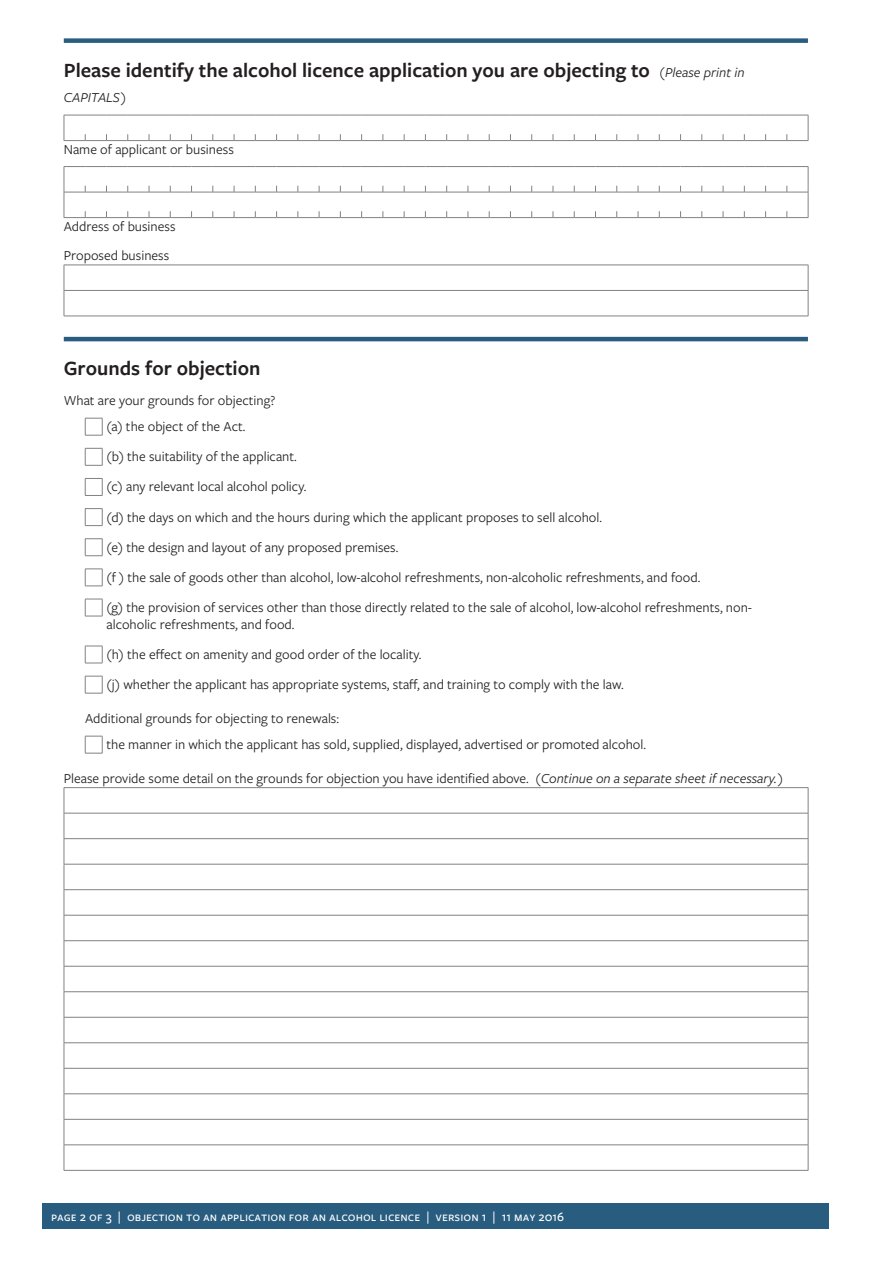
<style>
.page{position:relative;width:893px;height:1263px;background:#fff}
.page>*{position:absolute;margin:0;border:0;box-sizing:border-box;transform-origin:0 0}
.Section_heading_with_rule_above{font:600 21px "Freight Sans Pro";color:#231f20}
.Body_text{font:14.25px/17.1px "Freight Sans Pro";color:#231f20}
.Field_label{font:14.25px "Freight Sans Pro";color:#231f20}
.Section_heading_with_rule_above-2{font:italic 14.25px "Freight Sans Pro";color:#231f20}
.t1{font:500 13.5px "Freight Sans Pro";color:#fff}
.s1{font-weight:400;font-style:italic;font-size:14.25px}
.s2{font-style:italic}
</style>
<div class="page">
<div style="left:43px;top:1203px;width:786px;height:26px;background:#295d80"></div>
<div style="left:64px;top:38px;width:744px;height:5px;background:#295d80"></div>
<hr style="left:64px;top:337px;width:744px;height:4px;background:#295d80">
<svg style="left:64px;top:115px;width:745px;height:26px"></svg>
<svg style="left:64px;top:166px;width:745px;height:52px"></svg>
<svg style="left:64px;top:265px;width:745px;height:51px"></svg>
<hr style="left:64px;top:316px;width:744px;height:1px;background:#808285">
<svg style="left:85px;top:418px;width:18px;height:18px"></svg>
<svg style="left:85px;top:448px;width:18px;height:18px"></svg>
<svg style="left:85px;top:478px;width:18px;height:18px"></svg>
<svg style="left:85px;top:508px;width:18px;height:18px"></svg>
<svg style="left:85px;top:538px;width:18px;height:18px"></svg>
<svg style="left:85px;top:569px;width:18px;height:18px"></svg>
<svg style="left:85px;top:599px;width:18px;height:18px"></svg>
<svg style="left:85px;top:646px;width:18px;height:18px"></svg>
<svg style="left:85px;top:676px;width:18px;height:18px"></svg>
<svg style="left:85px;top:736px;width:18px;height:18px"></svg>
<svg style="left:65px;top:788px;width:743px;height:382px"></svg>
<hr style="left:64px;top:813px;width:744px;height:1px;background:#808285">
<hr style="left:64px;top:787px;width:744px;height:1px;background:#808285">
<hr style="left:64px;top:838px;width:744px;height:1px;background:#808285">
<hr style="left:64px;top:864px;width:744px;height:1px;background:#808285">
<hr style="left:64px;top:889px;width:744px;height:1px;background:#808285">
<hr style="left:64px;top:915px;width:744px;height:1px;background:#808285">
<hr style="left:64px;top:940px;width:744px;height:1px;background:#808285">
<hr style="left:64px;top:966px;width:744px;height:1px;background:#808285">
<hr style="left:64px;top:991px;width:744px;height:1px;background:#808285">
<hr style="left:64px;top:1017px;width:744px;height:1px;background:#808285">
<hr style="left:64px;top:1042px;width:744px;height:1px;background:#808285">
<hr style="left:64px;top:1068px;width:744px;height:1px;background:#808285">
<hr style="left:64px;top:1093px;width:744px;height:1px;background:#808285">
<hr style="left:64px;top:1119px;width:744px;height:1px;background:#808285">
<hr style="left:64px;top:1144px;width:744px;height:1px;background:#808285">
<svg style="left:64px;top:788px;width:1px;height:382px"></svg>
<svg style="left:808px;top:788px;width:1px;height:382px"></svg>
<hr style="left:64px;top:1170px;width:744px;height:1px;background:#808285">
<p class="Section_heading_with_rule_above" style="left:64px;top:56px;width:682px">Please identify the alcohol licence application you are objecting to <span class="s1">(Please print in</span></p>
<p class="Section_heading_with_rule_above-2" style="left:64px;top:88px;width:64px">CAPITALS)</p>
<p class="Field_label" style="left:64px;top:139px;width:172px">Name of applicant or business</p>
<p class="Field_label" style="left:64px;top:216px;width:113px">Address of business</p>
<p class="Body_text" style="left:64px;top:247px;width:107px">Proposed business</p>
<p class="Section_heading_with_rule_above" style="left:64px;top:354px;width:198px">Grounds for objection</p>
<p class="Body_text" style="left:64px;top:391px;width:213px">What are your grounds for objecting?</p>
<p class="Body_text" style="left:106px;top:417px;width:141px">(a) the object of the Act.</p>
<p class="Body_text" style="left:106px;top:447px;width:192px">(b) the suitability of the applicant.</p>
<p class="Body_text" style="left:106px;top:478px;width:201px">(c) any relevant local alcohol policy.</p>
<p class="Body_text" style="left:106px;top:508px;width:497px">(d) the days on which and the hours during which the applicant proposes to sell alcohol.</p>
<p class="Body_text" style="left:106px;top:538px;width:293px">(e) the design and layout of any proposed premises.</p>
<p class="Body_text" style="left:106px;top:568px;width:595px">(f ) the sale of goods other than alcohol, low-alcohol refreshments, non-alcoholic refreshments, and food.</p>
<p class="Body_text" style="left:106px;top:598px;width:647px">(g) the provision of services other than those directly related to the sale of alcohol, low-alcohol refreshments, non&shy;alcoholic refreshments, and food.</p>
<p class="Body_text" style="left:106px;top:645px;width:317px">(h) the effect on amenity and good order of the locality.</p>
<p class="Body_text" style="left:106px;top:675px;width:519px">(j) whether the applicant has appropriate systems, staff, and training to comply with the law.</p>
<p class="Body_text" style="left:85px;top:709px;width:256px">Additional grounds for objecting to renewals:</p>
<p class="Body_text" style="left:106px;top:735px;width:541px">the manner in which the applicant has sold, supplied, displayed, advertised or promoted alcohol.</p>
<p class="Body_text" style="left:64px;top:769px;width:721px">Please provide some detail on the grounds for objection you have identified above. <span class="s2">(Continue on a separate sheet if necessary.)</span></p>
<p class="t1" style="left:51px;top:1207px;width:515px">page 2 of 3 | objection to an application for an alcohol licence | version 1 | 11 may 2016</p>
</div>
